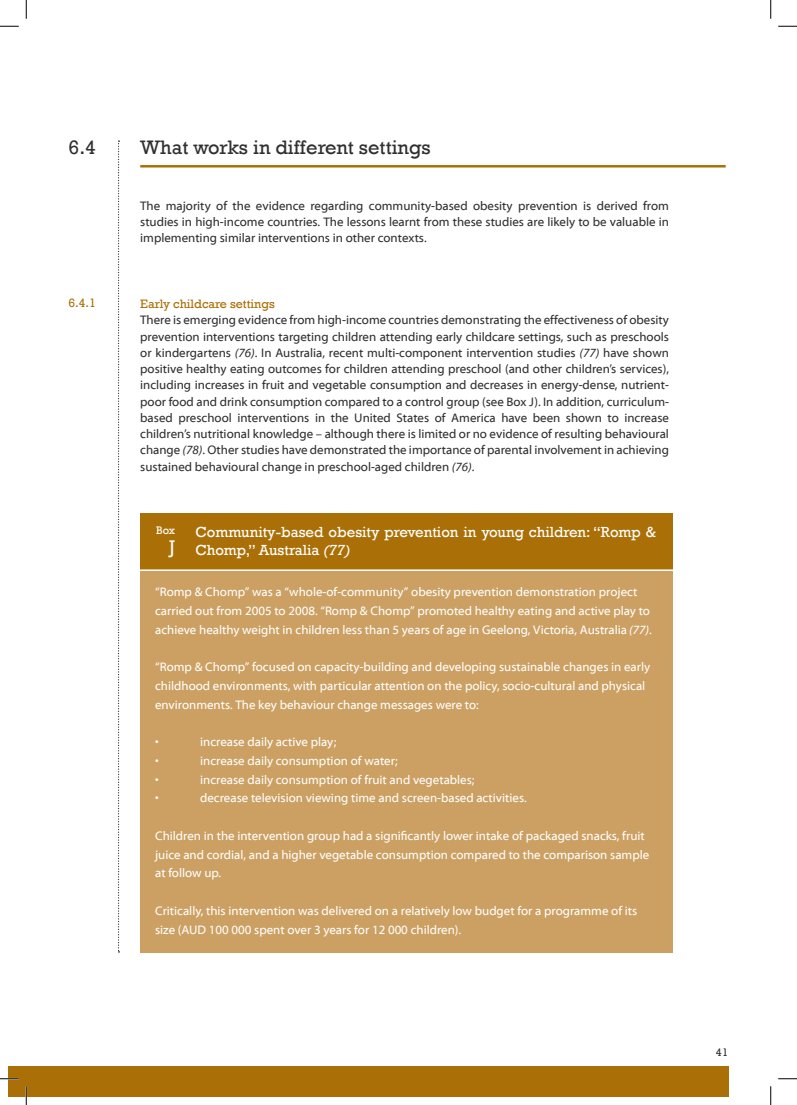
<style>
.page{position:relative;width:797px;height:1105px;background:#fff}
.page>*{position:absolute;margin:0;border:0;box-sizing:border-box;transform-origin:0 0}
.Subchapter_title{font:20px "Rockwell";color:#312f30}
.t1{font:18.75px "Rockwell";color:#fff}
.t2{font:15px/17.5px "Rockwell";color:#fff}
.maintext{font:12.5px/16.2px "Myriad Web Pro";color:#312f30;text-align:justify}
.t3{font:12.5px/18.8px "Myriad Web Pro";color:#fff}
.sub-suchapter{font:12.5px "Rockwell";color:#aa7007}
.t4{font:11.25px "Rockwell";color:#fff}
.t5{font:11.25px "Rockwell";color:#312f30}
.s1{font-style:italic}
</style>
<div class="page">
<svg style="left:118px;top:141px;width:1px;height:811px"></svg>
<div style="left:9px;top:1066px;width:720px;height:30px;background:#aa7007"></div>
<hr style="left:140px;top:165px;width:585px;height:3px;background:#aa7007">
<div style="left:140px;top:513px;width:533px;height:56px;background:#aa7007"></div>
<div style="left:140px;top:571px;width:533px;height:381px;background:#cca062"></div>
<svg style="left:0;top:25px;width:19px;height:2px"></svg>
<svg style="left:778px;top:25px;width:19px;height:2px"></svg>
<svg style="left:0;top:1078px;width:19px;height:1px"></svg>
<svg style="left:778px;top:1078px;width:19px;height:1px"></svg>
<svg style="left:25px;top:0;width:2px;height:19px"></svg>
<svg style="left:25px;top:1086px;width:2px;height:19px"></svg>
<svg style="left:770px;top:0;width:1px;height:19px"></svg>
<svg style="left:770px;top:1086px;width:1px;height:19px"></svg>
<h1 class="Subchapter_title" style="left:68px;top:136px;width:29px">6.4</h1>
<p class="Subchapter_title" style="left:140px;top:136px;width:292px">What works in different settings</p>
<p class="sub-suchapter" style="left:68px;top:296px;width:29px">6.4.1</p>
<p class="maintext" style="left:140px;top:198px;width:530px">The majority of the evidence regarding community-based obesity prevention is derived from studies in high-income countries. The lessons learnt from these studies are likely to be valuable in implementing similar interventions in other contexts.</p>
<p class="sub-suchapter" style="left:140px;top:297px;width:136px">Early childcare settings</p>
<p class="maintext" style="left:140px;top:312px;width:530px">There is emerging evidence from high-income countries demonstrating the effectiveness of obesity prevention interventions targeting children attending early childcare settings, such as preschools or kindergartens <span class="s1">(76)</span>. In Australia, recent multi-component intervention studies <span class="s1">(77)</span> have shown positive healthy eating outcomes for children attending preschool (and other children’s services), including increases in fruit and vegetable consumption and decreases in energy-dense, nutrient&shy;poor food and drink consumption compared to a control group (see Box J). In addition, curriculum&shy;based preschool interventions in the United States of America have been shown to increase children’s nutritional knowledge – although there is limited or no evidence of resulting behavioural change <span class="s1">(78)</span>. Other studies have demonstrated the importance of parental involvement in achieving sustained behavioural change in preschool-aged children <span class="s1">(76)</span>.</p>
<p class="t4" style="left:156px;top:524px;width:20px">Box</p>
<p class="t1" style="left:169px;top:536px;width:7px">J</p>
<p class="t3" style="left:155px;top:583px;width:498px">“Romp &amp; Chomp” was a “whole-of-community” obesity prevention demonstration project carried out from 2005 to 2008. “Romp &amp; Chomp” promoted healthy eating and active play to achieve healthy weight in children less than 5 years of age in Geelong, Victoria, Australia <span class="s1">(77)</span>.</p>
<p class="t3" style="left:155px;top:658px;width:496px">“Romp &amp; Chomp” focused on capacity-building and developing sustainable changes in early childhood environments, with particular attention on the policy, socio-cultural and physical environments. The key behaviour change messages were to:</p>
<p class="t3" style="left:155px;top:733px;width:5px">•</p>
<p class="t3" style="left:200px;top:733px;width:138px">increase daily active play;</p>
<p class="t3" style="left:155px;top:752px;width:5px">•</p>
<p class="t3" style="left:200px;top:752px;width:199px">increase daily consumption of water;</p>
<p class="t3" style="left:155px;top:770px;width:5px">•</p>
<p class="t3" style="left:200px;top:770px;width:276px">increase daily consumption of fruit and vegetables;</p>
<p class="t3" style="left:155px;top:789px;width:5px">•</p>
<p class="t3" style="left:200px;top:789px;width:328px">decrease television viewing time and screen-based activities.</p>
<p class="t3" style="left:155px;top:827px;width:495px">Children in the intervention group had a significantly lower intake of packaged snacks, fruit juice and cordial, and a higher vegetable consumption compared to the comparison sample at follow up.</p>
<p class="t3" style="left:155px;top:902px;width:483px">Critically, this intervention was delivered on a relatively low budget for a programme of its size (AUD 100 000 spent over 3 years for 12 000 children).</p>
<p class="t2" style="left:195px;top:524px;width:462px">Community-based obesity prevention in young children: “Romp &amp;<br>Chomp,” Australia <span class="s1">(77)</span></p>
<p class="t5" style="left:716px;top:1045px;width:14px">41</p>
</div>
